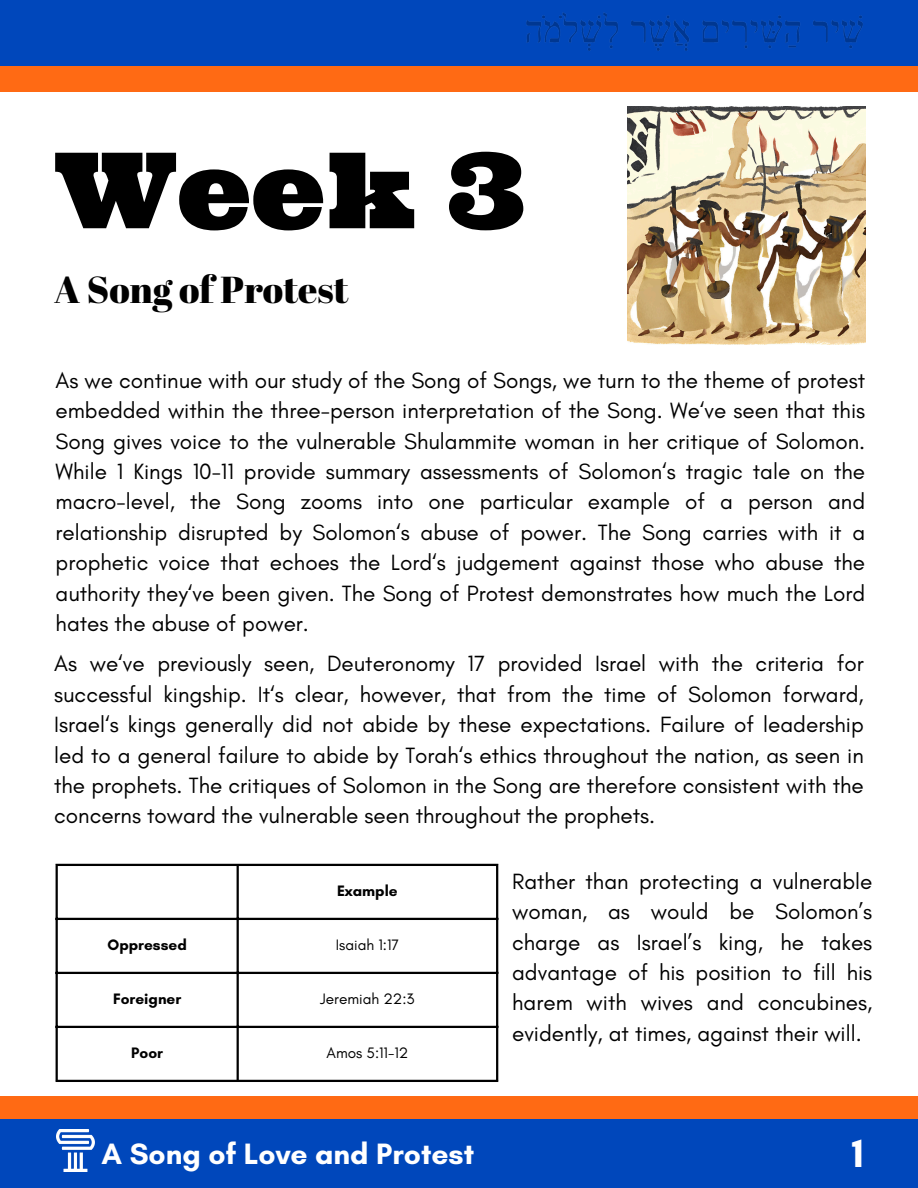
<style>
.page{position:relative;width:918px;height:1188px;background:#fff}
.page>*{position:absolute;margin:0;border:0;box-sizing:border-box;transform-origin:0 0}
.t1{font:105px "Ultra";color:#000}
.t2{font:700 40.5px "Glacial Indifference";color:#fff}
.t3{font:37.5px "Abril Fatface";color:#000}
.t4{font:700 30px "Glacial Indifference";color:#fff}
.t5{font:22.5px/30.3px "Glacial Indifference";color:#000;text-align:justify}
.t6{font:15.45px "Glacial Indifference";color:#000}
.t7{font:700 15.45px "Glacial Indifference";color:#000}
</style>
<div class="page">
<div style="left:0;top:1096px;width:918px;height:92px;background:#ff6a14"></div>
<div style="left:0;top:1119px;width:918px;height:69px;background:#0047bb"></div>
<img style="left:57px;top:1129px;width:37px;height:42px">
<div style="left:0;top:0;width:918px;height:92px;background:#ff6a14"></div>
<div style="left:0;top:0;width:918px;height:66px;background:#0047bb"></div>
<img style="left:526px;top:12px;width:337px;height:39px">
<hr style="left:56px;top:866px;width:2px;height:214px;background:#000">
<hr style="left:237px;top:866px;width:2px;height:214px;background:#000">
<hr style="left:496px;top:866px;width:2px;height:214px;background:#000">
<hr style="left:56px;top:864px;width:442px;height:2px;background:#000">
<hr style="left:56px;top:918px;width:442px;height:2px;background:#000">
<hr style="left:56px;top:972px;width:442px;height:2px;background:#000">
<hr style="left:56px;top:1026px;width:442px;height:2px;background:#000">
<hr style="left:56px;top:1080px;width:442px;height:2px;background:#000">
<img style="left:628px;top:107px;width:237px;height:237px">
<p class="t1" style="left:54px;top:122px;width:473px">Week 3</p>
<p class="t3" style="left:54px;top:264px;width:296px">A Song of Protest</p>
<p class="t5" style="left:56px;top:365px;width:811px">As we continue with our study of the Song of Songs, we turn to the theme of protest embedded within the three-person interpretation of the Song. We‘ve seen that this Song gives voice to the vulnerable Shulammite woman in her critique of Solomon.<br>While 1 Kings 10-11 provide summary assessments of Solomon‘s tragic tale on the macro-level, the Song zooms into one particular example of a person and relationship disrupted by Solomon‘s abuse of power. The Song carries with it a prophetic voice that echoes the Lord‘s judgement against those who abuse the authority they‘ve been given. The Song of Protest demonstrates how much the Lord hates the abuse of power.</p>
<h3 class="t5" style="left:54px;top:648px;width:811px">As we‘ve previously seen, Deuteronomy 17 provided Israel with the criteria for successful kingship. It‘s clear, however, that from the time of Solomon forward, Israel‘s kings generally did not abide by these expectations. Failure of leadership led to a general failure to abide by Torah‘s ethics throughout the nation, as seen in the prophets. The critiques of Solomon in the Song are therefore consistent with the concerns toward the vulnerable seen throughout the prophets.</h3>
<p class="t7" style="left:337px;top:882px;width:62px">Example</p>
<p class="t7" style="left:108px;top:936px;width:81px">Oppressed</p>
<p class="t6" style="left:336px;top:936px;width:65px">Isaiah 1:17</p>
<p class="t7" style="left:113px;top:990px;width:70px">Foreigner</p>
<p class="t6" style="left:320px;top:990px;width:96px">Jeremiah 22:3</p>
<p class="t7" style="left:131px;top:1044px;width:33px">Poor</p>
<p class="t6" style="left:327px;top:1044px;width:83px">Amos 5:11-12</p>
<p class="t5" style="left:512px;top:866px;width:362px">Rather than protecting a vulnerable woman, as would be Solomon’s charge as Israel’s king, he takes advantage of his position to fill his harem with wives and concubines, evidently, at times, against their will.</p>
<h1 class="t4" style="left:102px;top:1135px;width:374px">A Song of Love and Protest</h1>
<h2 class="t2" style="left:852px;top:1129px;width:14px">1</h2>
</div>
